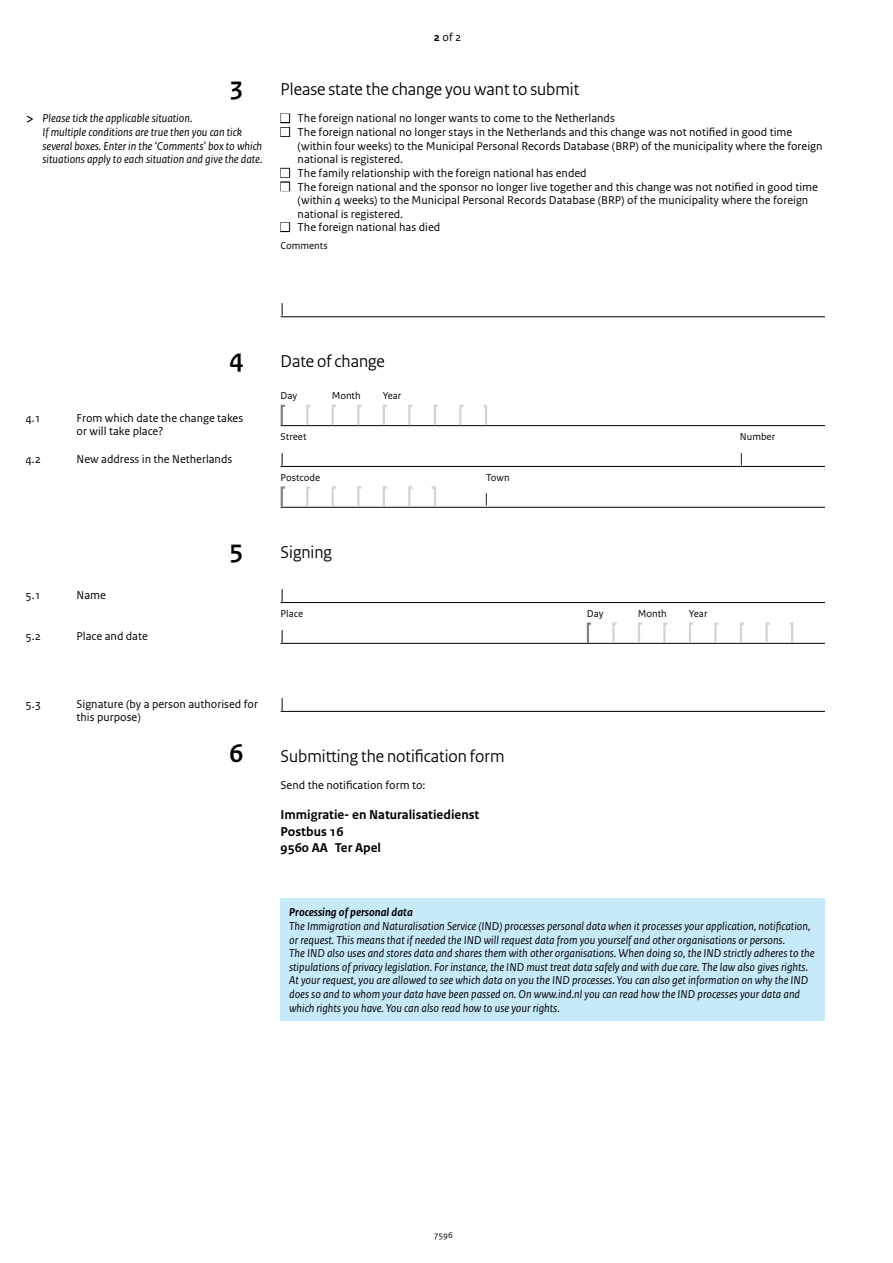
<style>
.page{position:relative;width:893px;height:1263px;background:#fff}
.page>*{position:absolute;margin:0;border:0;box-sizing:border-box;transform-origin:0 0}
.t1{font:700 27px "Rijksoverheid Sans Heading";color:#000}
.t2{font:18px "Rijksoverheid Sans Heading";color:#000}
.t3{font:15px "Rijksoverheid Sans Text";color:#000}
.t4{font:700 13.5px/16.5px "Rijksoverheid Sans Text";color:#000}
.t5{font:italic 12px/13.6px "Rijksoverheid Sans Text";color:#000}
.t6{font:12px/13.6px "Rijksoverheid Sans Text";color:#000}
.t7{font:italic 700 12px "Rijksoverheid Sans Text";color:#000}
.t8{font:10.5px "Rijksoverheid Sans Text";color:#000}
.t9{font:9px "Rijksoverheid Sans Text";color:#000}
.s1{font-weight:700}
.s2{font-style:normal;font-size:16.5px}
.s3{color:#fff}
</style>
<div class="page">
<div style="left:281px;top:898px;width:544px;height:122px;background:#c7eafb"></div>
<hr style="left:281px;top:425px;width:544px;height:1px;background:#000">
<hr style="left:281px;top:466px;width:544px;height:1px;background:#000">
<hr style="left:281px;top:507px;width:544px;height:1px;background:#000">
<svg style="left:280px;top:404px;width:7px;height:23px"></svg>
<svg style="left:305px;top:404px;width:8px;height:23px"></svg>
<svg style="left:407px;top:404px;width:8px;height:23px"></svg>
<svg style="left:433px;top:404px;width:7px;height:23px"></svg>
<svg style="left:458px;top:404px;width:8px;height:23px"></svg>
<svg style="left:356px;top:404px;width:8px;height:23px"></svg>
<svg style="left:481px;top:404px;width:7px;height:23px"></svg>
<svg style="left:331px;top:404px;width:7px;height:23px"></svg>
<svg style="left:382px;top:404px;width:7px;height:23px"></svg>
<svg style="left:280px;top:486px;width:7px;height:22px"></svg>
<svg style="left:305px;top:486px;width:8px;height:22px"></svg>
<svg style="left:331px;top:486px;width:7px;height:22px"></svg>
<svg style="left:356px;top:486px;width:8px;height:22px"></svg>
<svg style="left:407px;top:486px;width:8px;height:22px"></svg>
<svg style="left:429px;top:486px;width:8px;height:22px"></svg>
<svg style="left:382px;top:486px;width:7px;height:22px"></svg>
<hr style="left:281px;top:602px;width:544px;height:1px;background:#000">
<hr style="left:281px;top:643px;width:544px;height:1px;background:#000">
<hr style="left:281px;top:711px;width:544px;height:1px;background:#000">
<svg style="left:586px;top:622px;width:7px;height:22px"></svg>
<svg style="left:611px;top:622px;width:8px;height:22px"></svg>
<svg style="left:713px;top:622px;width:8px;height:22px"></svg>
<svg style="left:739px;top:622px;width:7px;height:22px"></svg>
<svg style="left:764px;top:622px;width:8px;height:22px"></svg>
<svg style="left:662px;top:622px;width:8px;height:22px"></svg>
<svg style="left:787px;top:622px;width:7px;height:22px"></svg>
<svg style="left:637px;top:622px;width:7px;height:22px"></svg>
<svg style="left:688px;top:622px;width:7px;height:22px"></svg>
<hr style="left:281px;top:316px;width:544px;height:1px;background:#000">
<div style="left:280px;top:113px;width:10px;height:10px;border:2px solid #000"></div>
<div style="left:280px;top:127px;width:10px;height:10px;border:2px solid #000"></div>
<div style="left:280px;top:168px;width:10px;height:10px;border:2px solid #000"></div>
<div style="left:280px;top:181px;width:10px;height:10px;border:2px solid #000"></div>
<div style="left:280px;top:222px;width:10px;height:10px;border:2px solid #000"></div>
<p class="t6" style="left:434px;top:30px;width:29px"><span class="s1">2</span> of 2</p>
<h1 class="t1" style="left:230px;top:71px;width:15px">3</h1>
<h2 class="t2" style="left:281px;top:79px;width:300px">Please state the change you want to submit</h2>
<p class="t5" style="left:43px;top:112px;width:221px;text-indent:-17px"><span class="s2">&gt;</span> Please tick the applicable situation.<br>If multiple conditions are true then you can tick several boxes. Enter in the ‘Comments’ box to which situations apply to each situation and give the date.</p>
<p class="t6" style="left:281px;top:112px;width:336px"><span class="s3">■</span> The foreign national no longer wants to come to the Netherlands</p>
<p class="t6" style="left:298px;top:126px;width:526px;text-indent:-17px"><span class="s3">■</span> The foreign national no longer stays in the Netherlands and this change was not notified in good time (within four weeks) to the Municipal Personal Records Database (BRP) of the municipality where the foreign national is registered.</p>
<p class="t6" style="left:281px;top:166px;width:307px"><span class="s3">■</span> The family relationship with the foreign national has ended</p>
<p class="t6" style="left:298px;top:180px;width:522px;text-indent:-17px"><span class="s3">■</span> The foreign national and the sponsor no longer live together and this change was not notified in good time (within 4 weeks) to the Municipal Personal Records Database (BRP) of the municipality where the foreign national is registered.</p>
<p class="t6" style="left:281px;top:221px;width:161px"><span class="s3">■</span> The foreign national has died</p>
<p class="t8" style="left:281px;top:240px;width:48px">Comments</p>
<p class="t3" style="left:281px;top:299px;width:5px">|</p>
<h1 class="t1" style="left:230px;top:343px;width:15px">4</h1>
<h2 class="t2" style="left:281px;top:351px;width:106px">Date of change</h2>
<p class="t6" style="left:26px;top:411px;width:17px">4.1</p>
<p class="t6" style="left:77px;top:411px;width:168px">From which date the change takes or will take place?</p>
<p class="t6" style="left:26px;top:452px;width:17px">4.2</p>
<p class="t6" style="left:77px;top:452px;width:157px">New address in the Netherlands</p>
<p class="t8" style="left:281px;top:390px;width:18px">Day</p>
<p class="t8" style="left:332px;top:390px;width:31px">Month</p>
<p class="t8" style="left:383px;top:390px;width:20px">Year</p>
<p class="t8" style="left:281px;top:430px;width:27px">Street</p>
<p class="t8" style="left:740px;top:430px;width:37px">Number</p>
<p class="t3" style="left:281px;top:449px;width:5px">|</p>
<p class="t3" style="left:740px;top:449px;width:5px">|</p>
<p class="t8" style="left:281px;top:471px;width:41px">Postcode</p>
<p class="t8" style="left:486px;top:471px;width:25px">Town</p>
<p class="t3" style="left:485px;top:490px;width:5px">|</p>
<p class="t6" style="left:26px;top:588px;width:17px">5.1</p>
<p class="t6" style="left:77px;top:588px;width:31px">Name</p>
<p class="t6" style="left:26px;top:629px;width:17px">5.2</p>
<p class="t6" style="left:77px;top:629px;width:73px">Place and date</p>
<h1 class="t1" style="left:230px;top:534px;width:15px">5</h1>
<h2 class="t2" style="left:281px;top:542px;width:53px">Signing</h2>
<p class="t3" style="left:281px;top:585px;width:5px">|</p>
<p class="t8" style="left:281px;top:607px;width:24px">Place</p>
<p class="t8" style="left:587px;top:607px;width:18px">Day</p>
<p class="t8" style="left:638px;top:607px;width:31px">Month</p>
<p class="t8" style="left:689px;top:607px;width:20px">Year</p>
<p class="t3" style="left:281px;top:626px;width:5px">|</p>
<p class="t6" style="left:26px;top:697px;width:17px">5.3</p>
<p class="t6" style="left:77px;top:697px;width:183px">Signature (by a person authorised for this purpose)</p>
<p class="t3" style="left:281px;top:694px;width:5px">|</p>
<h1 class="t1" style="left:230px;top:738px;width:15px">6</h1>
<h2 class="t2" style="left:281px;top:746px;width:225px">Submitting the notification form</h2>
<p class="t6" style="left:281px;top:779px;width:146px">Send the notification form to:</p>
<p class="t4" style="left:281px;top:807px;width:200px">Immigratie- en Naturalisatiedienst<br>Postbus 16<br>9560 AA Ter Apel</p>
<p class="t7" style="left:289px;top:906px;width:125px">Processing of personal data</p>
<p class="t5" style="left:289px;top:919px;width:527px">The Immigration and Naturalisation Service (IND) processes personal data when it processes your application, notification, or request. This means that if needed the IND will request data from you yourself and other organisations or persons.<br>The IND also uses and stores data and shares them with other organisations. When doing so, the IND strictly adheres to the stipulations of privacy legislation. For instance, the IND must treat data safely and with due care. The law also gives rights.<br>At your request, you are allowed to see which data on you the IND processes. You can also get information on why the IND does so and to whom your data have been passed on. On www.ind.nl you can read how the IND processes your data and which rights you have. You can also read how to use your rights.</p>
<p class="t9" style="left:434px;top:1230px;width:21px">7596</p>
</div>
